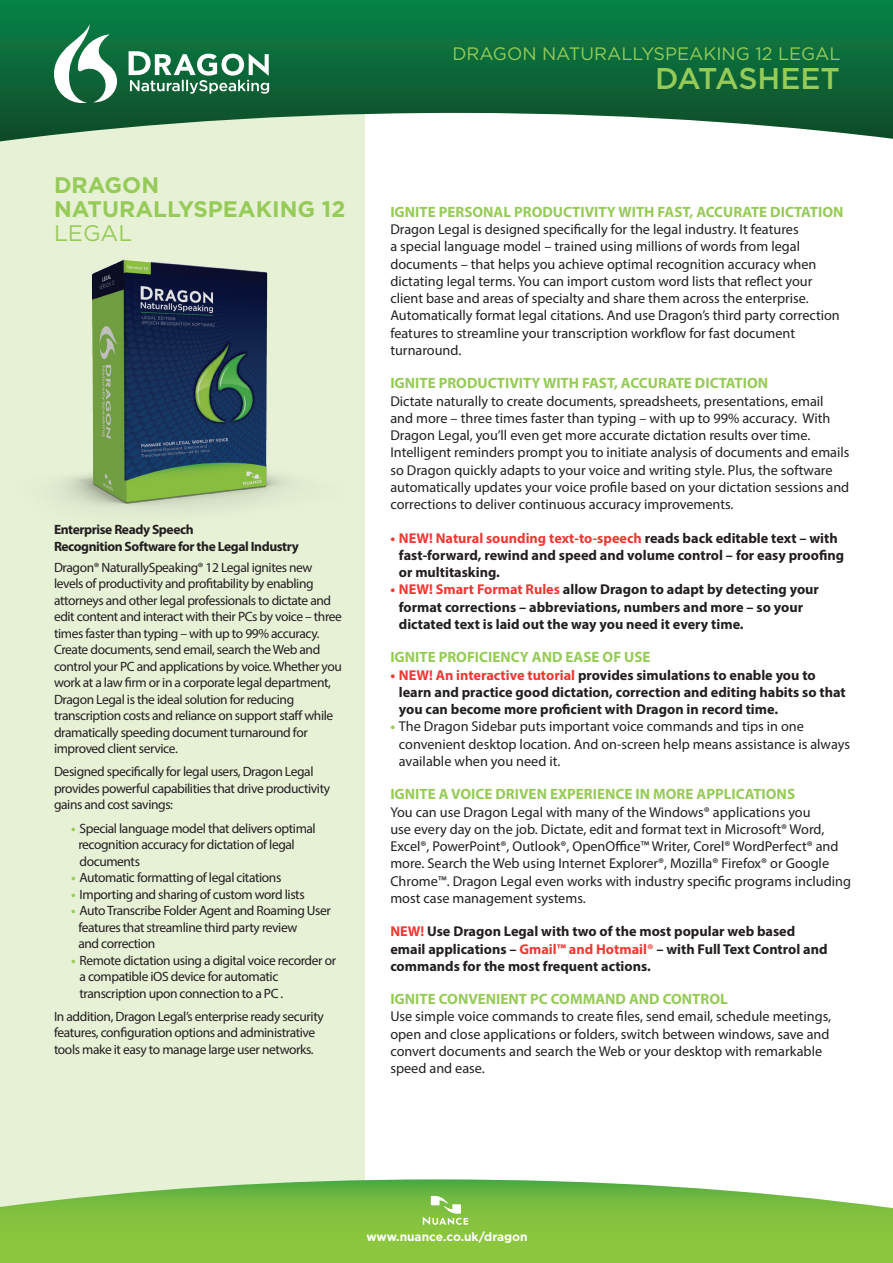
<style>
.page{position:relative;width:893px;height:1263px;background:#fff}
.page>*{position:absolute;margin:0;border:0;box-sizing:border-box;transform-origin:0 0}
.t1{font:500 30px "Gotham";letter-spacing:-.005em;color:#97cb58}
.t2{font:700 22.5px/24px "Gotham";color:#97cb58}
.t3{font:22.5px "Gotham";color:#97cb58}
.t4{font:18px "Gotham";color:#97cb58}
.t5{font:700 15px "Myriad Pro";color:#97cb58}
.t6{font:14.25px/17.2px "Myriad Pro";color:#231f20}
.t7{font:700 14.25px/17.2px "Myriad Pro";color:#231f20}
.t8{font:13.5px/16.5px "Myriad Pro";letter-spacing:-.03em;color:#231f20}
.t9{font:700 13.5px/16.5px "Myriad Pro";letter-spacing:-.03em;color:#231f20}
.t10{font:700 12px "Gotham";color:#fff}
.s1{font-weight:700;color:#97cb58}
.s2{color:#ee3933}
</style>
<div class="page">
<div style="left:0;top:67px;width:364px;height:1145px;background:#e6f1d6"></div>
<svg style="left:0;top:1179px;width:893px;height:84px;background:#8ec752"></svg>
<svg style="left:0;top:0;width:893px;height:141px;background:#2e8055"></svg>
<svg style="left:423px;top:1196px;width:45px;height:29px"></svg>
<svg style="left:54px;top:25px;width:63px;height:78px"></svg>
<svg style="left:129px;top:51px;width:140px;height:43px;background:#619b7d"></svg>
<img style="left:60px;top:259px;width:230px;height:251px">
<h2 class="t2" style="left:54px;top:172px;width:293px">DRAGON<br>NATURALLYSPEAKING 12</h2>
<h2 class="t3" style="left:54px;top:221px;width:80px">LEGAL</h2>
<p class="t9" style="left:54px;top:521px;width:246px">Enterprise Ready Speech<br>Recognition Software for the Legal Industry</p>
<p class="t8" style="left:54px;top:559px;width:290px">Dragon® NaturallySpeaking® 12 Legal ignites new levels of productivity and profitability by enabling attorneys and other legal professionals to dictate and edit content and interact with their PCs by voice – three times faster than typing – with up to 99% accuracy.<br>Create documents, send email, search the Web and control your PC and applications by voice. Whether you work at a law firm or in a corporate legal department, Dragon Legal is the ideal solution for reducing transcription costs and reliance on support staff while dramatically speeding document turnaround for improved client service.</p>
<p class="t8" style="left:54px;top:763px;width:278px">Designed specifically for legal users, Dragon Legal provides powerful capabilities that drive productivity gains and cost savings:</p>
<p class="t8" style="left:78px;top:820px;width:239px;text-indent:-7px"><span class="s1">•</span> Special language model that delivers optimal recognition accuracy for dictation of legal documents</p>
<p class="t8" style="left:71px;top:869px;width:212px"><span class="s1">•</span> Automatic formatting of legal citations</p>
<p class="t8" style="left:71px;top:886px;width:235px"><span class="s1">•</span> Importing and sharing of custom word lists</p>
<p class="t8" style="left:78px;top:902px;width:254px;text-indent:-7px"><span class="s1">•</span> Auto Transcribe Folder Agent and Roaming User features that streamline third party review<br>and correction</p>
<p class="t8" style="left:80px;top:952px;width:258px;text-indent:-9px"><span class="s1">•</span> Remote dictation using a digital voice recorder or a compatible iOS device for automatic transcription upon connection to a PC .</p>
<p class="t8" style="left:54px;top:1008px;width:271px">In addition, Dragon Legal’s enterprise ready security features, configuration options and administrative tools make it easy to manage large user networks.</p>
<p class="t4" style="left:452px;top:44px;width:390px">DRAGON NATURALLYSPEAKING 12 LEGAL</p>
<h1 class="t1" style="left:655px;top:61px;width:186px">DATASHEET</h1>
<p class="t5" style="left:390px;top:202px;width:455px">IGNITE PERSONAL PRODUCTIVITY WITH FAST, ACCURATE DICTATION</p>
<p class="t6" style="left:390px;top:220px;width:451px">Dragon Legal is designed specifically for the legal industry. It features<br>a special language model – trained using millions of words from legal documents – that helps you achieve optimal recognition accuracy when dictating legal terms. You can import custom word lists that reflect your client base and areas of specialty and share them across the enterprise.<br>Automatically format legal citations. And use Dragon’s third party correction features to streamline your transcription workflow for fast document turnaround.</p>
<p class="t5" style="left:390px;top:373px;width:379px">IGNITE PRODUCTIVITY WITH FAST, ACCURATE DICTATION</p>
<p class="t6" style="left:390px;top:392px;width:461px">Dictate naturally to create documents, spreadsheets, presentations, email and more – three times faster than typing – with up to 99% accuracy. With Dragon Legal, you’ll even get more accurate dictation results over time.<br>Intelligent reminders prompt you to initiate analysis of documents and emails so Dragon quickly adapts to your voice and writing style. Plus, the software automatically updates your voice profile based on your dictation sessions and corrections to deliver continuous accuracy improvements.</p>
<p class="t7" style="left:399px;top:529px;width:447px;text-indent:-9px"><span class="s2">• NEW! Natural sounding text-to-speech</span> reads back editable text – with fast-forward, rewind and speed and volume control – for easy proofing or multitasking.</p>
<p class="t7" style="left:399px;top:580px;width:422px;text-indent:-9px"><span class="s2">• NEW! Smart Format Rules</span> allow Dragon to adapt by detecting your format corrections – abbreviations, numbers and more – so your dictated text is laid out the way you need it every time.</p>
<p class="t5" style="left:390px;top:647px;width:262px">IGNITE PROFICIENCY AND EASE OF USE</p>
<p class="t7" style="left:399px;top:666px;width:448px;text-indent:-9px"><span class="s2">• NEW! An interactive tutorial</span> provides simulations to enable you to learn and practice good dictation, correction and editing habits so that you can become more proficient with Dragon in record time.</p>
<p class="t6" style="left:399px;top:718px;width:453px;text-indent:-9px"><span class="s1">•</span> The Dragon Sidebar puts important voice commands and tips in one convenient desktop location. And on-screen help means assistance is always available when you need it.</p>
<p class="t5" style="left:390px;top:784px;width:406px">IGNITE A VOICE DRIVEN EXPERIENCE IN MORE APPLICATIONS</p>
<p class="t6" style="left:390px;top:803px;width:462px">You can use Dragon Legal with many of the Windows® applications you<br>use every day on the job. Dictate, edit and format text in Microsoft® Word, Excel®, PowerPoint®, Outlook®, OpenOffice™ Writer, Corel® WordPerfect® and more. Search the Web using Internet Explorer®, Mozilla® Firefox® or Google Chrome™. Dragon Legal even works with industry specific programs including most case management systems.</p>
<p class="t7" style="left:390px;top:922px;width:439px"><span class="s2">NEW!</span> Use Dragon Legal with two of the most popular web based email applications – <span class="s2">Gmail™ and Hotmail®</span> – with Full Text Control and commands for the most frequent actions.</p>
<p class="t5" style="left:390px;top:989px;width:339px">IGNITE CONVENIENT PC COMMAND AND CONTROL</p>
<p class="t6" style="left:390px;top:1008px;width:442px">Use simple voice commands to create files, send email, schedule meetings, open and close applications or folders, switch between windows, save and convert documents and search the Web or your desktop with remarkable speed and ease.</p>
<p class="t10" style="left:366px;top:1230px;width:163px">www.nuance.co.uk/dragon</p>
</div>
